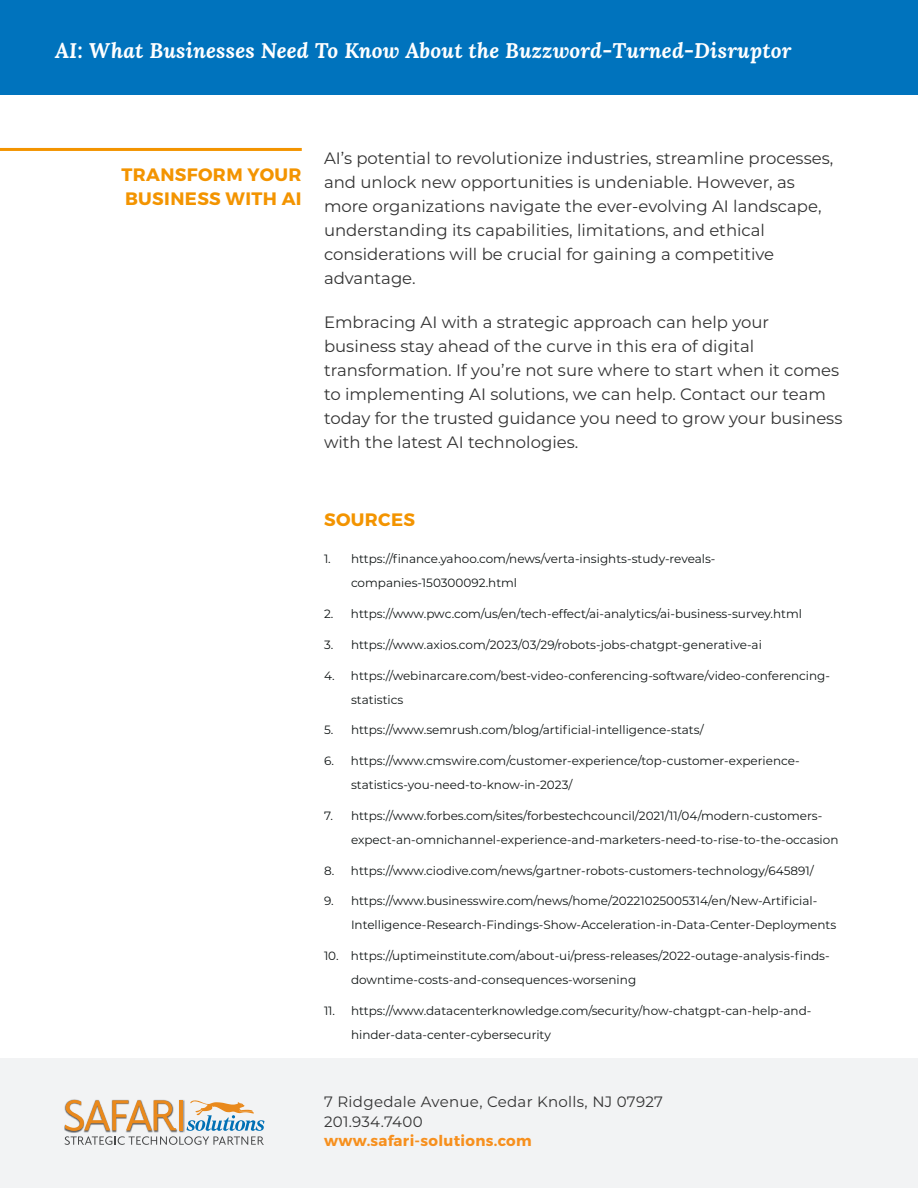
<style>
.page{position:relative;width:918px;height:1188px;background:#fff}
.page>*{position:absolute;margin:0;border:0;box-sizing:border-box;transform-origin:0 0}
.t1{font:italic 700 21px "Lora";letter-spacing:.01em;color:#fff}
.t2{font:700 18px/24px "Montserrat";letter-spacing:.02em;color:#f39400}
.t3{font:16.5px/24px "Montserrat";color:#333}
.t4{font:15px/19.5px "Montserrat";letter-spacing:.02em;color:#333}
.t5{font:700 15px "Montserrat";letter-spacing:.02em;color:#f7901e}
.t6{font:12px/24px "Montserrat";color:#111616}
</style>
<div class="page">
<div style="left:0;top:0;width:918px;height:95px;background:#0073bd"></div>
<div style="left:0;top:1058px;width:918px;height:130px;background:#f2f3f4"></div>
<img style="left:64px;top:1099px;width:119px;height:32px">
<svg style="left:65px;top:1100px;width:199px;height:45px"></svg>
<hr style="left:0;top:148px;width:302px;height:3px;background:#f39400">
<h1 class="t1" style="left:55px;top:42px;width:738px">AI: What Businesses Need To Know About the Buzzword-Turned-Disruptor</h1>
<h2 class="t2" style="left:121px;top:163px;width:182px">TRANSFORM YOUR<br>BUSINESS WITH AI</h2>
<p class="t3" style="left:324px;top:146px;width:511px">AI’s potential to revolutionize industries, streamline processes, and unlock new opportunities is undeniable. However, as more organizations navigate the ever-evolving AI landscape, understanding its capabilities, limitations, and ethical considerations will be crucial for gaining a competitive advantage.</p>
<p class="t3" style="left:324px;top:311px;width:520px">Embracing AI with a strategic approach can help your business stay ahead of the curve in this era of digital transformation. If you’re not sure where to start when it comes to implementing AI solutions, we can help. Contact our team today for the trusted guidance you need to grow your business with the latest AI technologies.</p>
<h2 class="t2" style="left:324px;top:508px;width:93px">SOURCES</h2>
<p class="t6" style="left:351px;top:548px;width:366px;text-indent:-27px">1. https://finance.yahoo.com/news/verta-insights-study-reveals&shy;companies-150300092.html</p>
<p class="t6" style="left:324px;top:602px;width:480px">2. https://www.pwc.com/us/en/tech-effect/ai-analytics/ai-business-survey.html</p>
<p class="t6" style="left:324px;top:633px;width:439px">3. https://www.axios.com/2023/03/29/robots-jobs-chatgpt-generative-ai</p>
<p class="t6" style="left:351px;top:664px;width:481px;text-indent:-27px">4. https://webinarcare.com/best-video-conferencing-software/video-conferencing&shy;statistics</p>
<p class="t6" style="left:324px;top:719px;width:381px">5. https://www.semrush.com/blog/artificial-intelligence-stats/</p>
<p class="t6" style="left:351px;top:749px;width:450px;text-indent:-27px">6. https://www.cmswire.com/customer-experience/top-customer-experience&shy;statistics-you-need-to-know-in-2023/</p>
<p class="t6" style="left:351px;top:804px;width:489px;text-indent:-27px">7. https://www.forbes.com/sites/forbestechcouncil/2021/11/04/modern-customers&shy;expect-an-omnichannel-experience-and-marketers-need-to-rise-to-the-occasion</p>
<p class="t6" style="left:324px;top:859px;width:491px">8. https://www.ciodive.com/news/gartner-robots-customers-technology/645891/</p>
<p class="t6" style="left:351px;top:890px;width:487px;text-indent:-27px">9. https://www.businesswire.com/news/home/20221025005314/en/New-Artificial-<br>Intelligence-Research-Findings-Show-Acceleration-in-Data-Center-Deployments</p>
<p class="t6" style="left:351px;top:944px;width:480px;text-indent:-27px">10. https://uptimeinstitute.com/about-ui/press-releases/2022-outage-analysis-finds&shy;downtime-costs-and-consequences-worsening</p>
<p class="t6" style="left:351px;top:999px;width:462px;text-indent:-27px">11. https://www.datacenterknowledge.com/security/how-chatgpt-can-help-and&shy;hinder-data-center-cybersecurity</p>
<p class="t4" style="left:324px;top:1093px;width:341px">7 Ridgedale Avenue, Cedar Knolls, NJ 07927<br>201.934.7400</p>
<p class="t5" style="left:324px;top:1134px;width:209px">www.safari-solutions.com</p>
</div>
